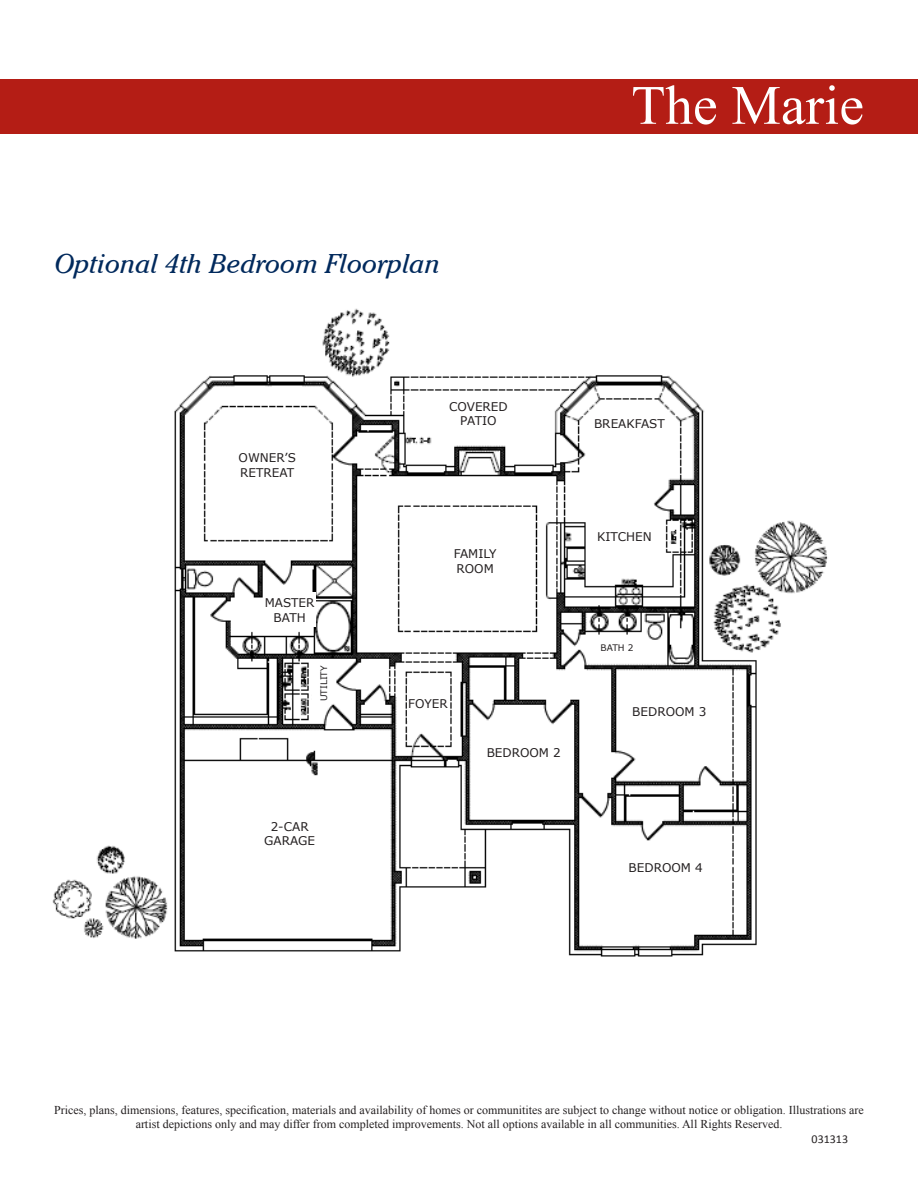
<style>
.page{position:relative;width:918px;height:1188px;background:#fff}
.page>*{position:absolute;margin:0;border:0;box-sizing:border-box;transform-origin:0 0}
.t1{font:55.5px "Times New Roman";color:#fff}
.t2{font:italic 27px "ITC Cheltenham";color:#00295c}
.t3{font:12px/14.4px "Times New Roman";color:#231f20;text-align:center}
.t4{font:12px "Verdana";color:#231f20}
.t5{font:12px "Calibri";color:#231f20}
.t6{font:9px "Verdana";color:#231f20}
</style>
<div class="page">
<img style="left:52px;top:308px;width:776px;height:649px">
<div style="left:0;top:80px;width:918px;height:54px;background:#b41d15"></div>
<div style="left:219px;top:448px;width:97px;height:34px;background:#fff"></div>
<div style="left:241px;top:816px;width:97px;height:35px;background:#fff"></div>
<div style="left:427px;top:544px;width:97px;height:34px;background:#fff"></div>
<div style="left:427px;top:396px;width:103px;height:34px;background:#fff"></div>
<div style="left:590px;top:412px;width:79px;height:23px;background:#fff"></div>
<div style="left:589px;top:519px;width:71px;height:34px;background:#fff"></div>
<div style="left:408px;top:687px;width:41px;height:34px;background:#fff"></div>
<div style="left:475px;top:736px;width:97px;height:34px;background:#fff"></div>
<div style="left:625px;top:694px;width:89px;height:34px;background:#fff"></div>
<div style="left:263px;top:593px;width:53px;height:34px;background:#fff"></div>
<div style="left:312px;top:664px;width:23px;height:39px;background:#fff"></div>
<div style="left:591px;top:636px;width:52px;height:24px;background:#fff"></div>
<div style="left:617px;top:851px;width:97px;height:34px;background:#fff"></div>
<p class="t1" style="left:631px;top:68px;width:234px">The Marie</p>
<p class="t2" style="left:54px;top:248px;width:387px">Optional 4th Bedroom Floorplan</p>
<p class="t4" style="left:239px;top:450px;width:59px">OWNER’S</p>
<p class="t4" style="left:240px;top:464px;width:56px">RETREAT</p>
<p class="t4" style="left:265px;top:595px;width:51px">MASTER</p>
<p class="t4" style="left:274px;top:609px;width:34px">BATH</p>
<p class="t4" style="left:449px;top:398px;width:60px">COVERED</p>
<p class="t4" style="left:460px;top:412px;width:38px">PATIO</p>
<p class="t4" style="left:594px;top:415px;width:72px">BREAKFAST</p>
<p class="t4" style="left:454px;top:546px;width:44px">FAMILY</p>
<p class="t4" style="left:457px;top:560px;width:39px">ROOM</p>
<p class="t4" style="left:597px;top:528px;width:56px">KITCHEN</p>
<p class="t6" style="left:601px;top:642px;width:34px">BATH 2</p>
<p class="t6" style="left:318px;top:701px;width:37px;rotate:-90deg">UTILITY</p>
<p class="t4" style="left:271px;top:818px;width:40px">2-CAR</p>
<p class="t4" style="left:264px;top:833px;width:52px">GARAGE</p>
<p class="t4" style="left:408px;top:696px;width:41px">FOYER</p>
<p class="t4" style="left:487px;top:745px;width:76px">BEDROOM 2</p>
<p class="t4" style="left:632px;top:703px;width:76px">BEDROOM 3</p>
<p class="t4" style="left:629px;top:860px;width:76px">BEDROOM 4</p>
<p class="t3" style="left:54px;top:1102px;width:811px">Prices, plans, dimensions, features, specification, materials and availability of homes or communitites are subject to change without notice or obligation. Illustrations are artist depictions only and may differ from completed improvements. Not all options available in all communities. All Rights Reserved.</p>
<p class="t5" style="left:812px;top:1131px;width:38px">031313</p>
</div>
